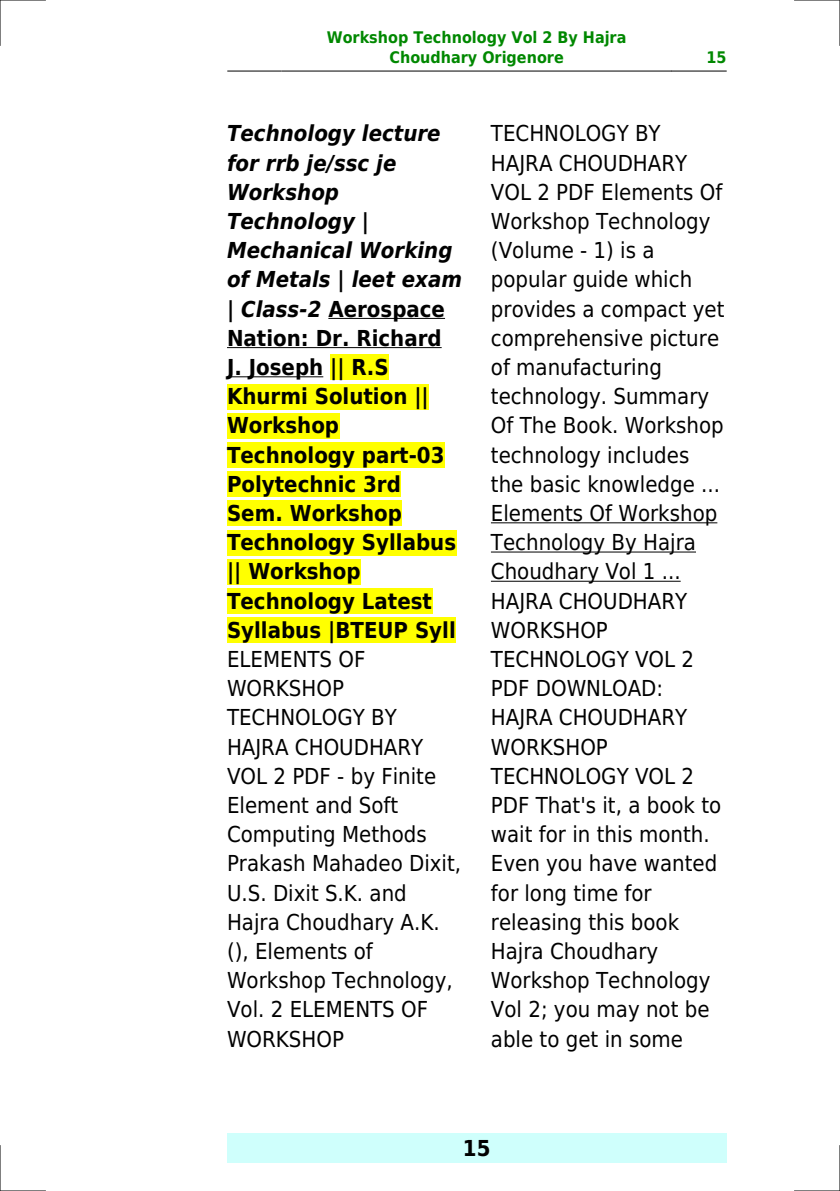
<style>
.page{position:relative;width:840px;height:1191px;background:#fff}
.page>*{position:absolute;margin:0;border:0;box-sizing:border-box;transform-origin:0 0}
.t1{font:22px/29.2px "DejaVu Sans Condensed";color:#000}
.t2{font:700 22px/29.2px "DejaVu Sans Condensed";color:#000}
.t3{font:700 16px/19.2px "DejaVu Sans Condensed";color:#080;text-align:center}
.s1{font-style:italic}
</style>
<div class="page">
<hr style="left:227px;top:71px;width:54px;height:1px;background:#000">
<hr style="left:282px;top:71px;width:388px;height:1px;background:#000">
<hr style="left:671px;top:71px;width:54px;height:1px;background:#000">
<div style="left:227px;top:1133px;width:499px;height:29px;background:#cffffc"></div>
<hr style="left:328px;top:318px;width:117px;height:1px;background:#000">
<hr style="left:227px;top:347px;width:214px;height:1px;background:#000">
<hr style="left:227px;top:376px;width:96px;height:1px;background:#000">
<div style="left:330px;top:354px;width:58px;height:26px;background:#ff0"></div>
<div style="left:227px;top:384px;width:201px;height:25px;background:#ff0"></div>
<div style="left:227px;top:413px;width:112px;height:25px;background:#ff0"></div>
<div style="left:227px;top:442px;width:217px;height:26px;background:#ff0"></div>
<div style="left:227px;top:471px;width:173px;height:26px;background:#ff0"></div>
<div style="left:227px;top:500px;width:175px;height:26px;background:#ff0"></div>
<div style="left:227px;top:530px;width:229px;height:25px;background:#ff0"></div>
<div style="left:227px;top:559px;width:133px;height:25px;background:#ff0"></div>
<div style="left:227px;top:588px;width:205px;height:26px;background:#ff0"></div>
<div style="left:227px;top:617px;width:228px;height:26px;background:#ff0"></div>
<hr style="left:490px;top:522px;width:227px;height:1px;background:#000">
<hr style="left:490px;top:551px;width:205px;height:1px;background:#000">
<hr style="left:490px;top:581px;width:190px;height:1px;background:#000">
<hr style="left:0;top:0;width:45px;height:1px;background:#000">
<hr style="left:794px;top:0;width:45px;height:1px;background:#000">
<hr style="left:0;top:1190px;width:45px;height:1px;background:#000">
<hr style="left:794px;top:1190px;width:45px;height:1px;background:#000">
<hr style="left:0;top:0;width:1px;height:45px;background:#000">
<hr style="left:0;top:1145px;width:1px;height:46px;background:#000">
<hr style="left:839px;top:0;width:1px;height:45px;background:#000">
<hr style="left:839px;top:1145px;width:1px;height:46px;background:#000">
<p class="t3" style="left:326px;top:28px;width:301px">Workshop Technology Vol 2 By Hajra<br>Choudhary Origenore</p>
<p class="t3" style="left:706px;top:48px;width:22px">15</p>
<p class="t2" style="left:227px;top:119px;width:236px"><span class="s1">Technology lecture for rrb je/ssc je<br>Workshop<br>Technology |<br>Mechanical Working of Metals | leet exam | Class-2</span> Aerospace<br>Nation: Dr. Richard<br>J. Joseph || R.S<br>Khurmi Solution ||<br>Workshop<br>Technology part-03<br>Polytechnic 3rd<br>Sem. Workshop<br>Technology Syllabus || Workshop<br>Technology Latest<br>Syllabus |BTEUP Syll</p>
<p class="t1" style="left:227px;top:645px;width:235px">ELEMENTS OF<br>WORKSHOP<br>TECHNOLOGY BY<br>HAJRA CHOUDHARY<br>VOL 2 PDF - by Finite<br>Element and Soft<br>Computing Methods<br>Prakash Mahadeo Dixit,<br>U.S. Dixit S.K. and<br>Hajra Choudhary A.K. (), Elements of<br>Workshop Technology,<br>Vol. 2 ELEMENTS OF<br>WORKSHOP</p>
<p class="t1" style="left:490px;top:119px;width:235px">TECHNOLOGY BY<br>HAJRA CHOUDHARY<br>VOL 2 PDF Elements Of<br>Workshop Technology (Volume - 1) is a popular guide which provides a compact yet comprehensive picture of manufacturing technology. Summary<br>Of The Book. Workshop technology includes the basic knowledge ...<br>Elements Of Workshop<br>Technology By Hajra<br>Choudhary Vol 1 ...<br>HAJRA CHOUDHARY<br>WORKSHOP<br>TECHNOLOGY VOL 2<br>PDF DOWNLOAD:<br>HAJRA CHOUDHARY<br>WORKSHOP<br>TECHNOLOGY VOL 2<br>PDF That's it, a book to wait for in this month.<br>Even you have wanted for long time for releasing this book<br>Hajra Choudhary<br>Workshop Technology<br>Vol 2; you may not be able to get in some</p>
<p class="t2" style="left:462px;top:1133px;width:29px">15</p>
</div>
